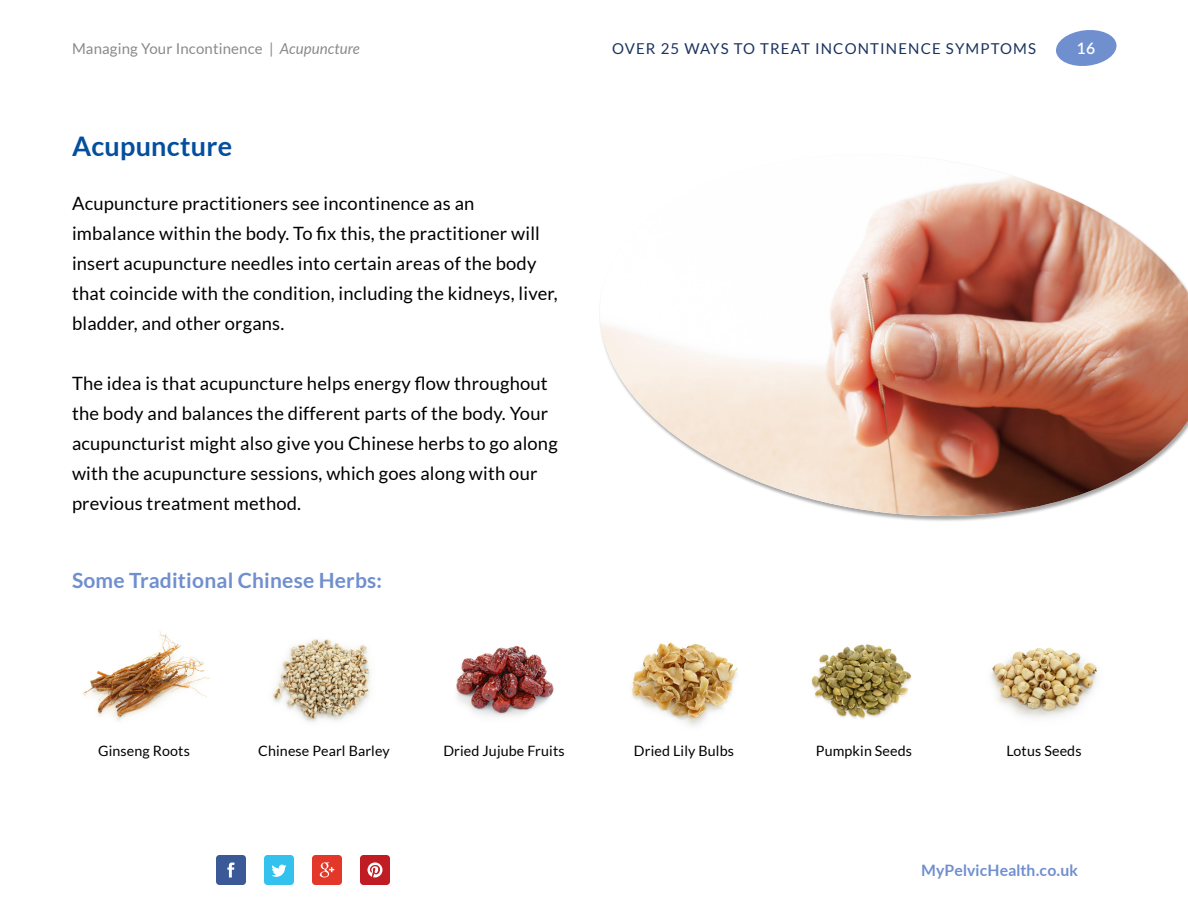
<style>
.page{position:relative;width:1188px;height:918px;background:#fff}
.page>*{position:absolute;margin:0;border:0;box-sizing:border-box;transform-origin:0 0}
.t1{font:700 27px "Lato";letter-spacing:.01em;color:#034f9e}
.t2{font:700 21px "Lato";letter-spacing:.01em;color:#708fcf}
.t3{font:18.3px/30px "Lato";letter-spacing:.01em;color:#000}
.t4{font:700 15.75px "Lato";letter-spacing:.01em;color:#708fcf}
.t5{font:600 15.75px "Lato";color:#fff}
.t6{font:15px "Lato";letter-spacing:.075em;color:#1c335e}
.t7{font:15px "Lato";letter-spacing:.01em;color:#8a8a8a}
.t8{font:14.25px "Lato";letter-spacing:.01em;color:#000}
.s1{font-style:italic}
</style>
<div class="page">
<svg style="left:1056px;top:30px;width:61px;height:36px"></svg>
<div style="left:216px;top:855px;width:30px;height:30px;background:#3b5996;border-radius:4px"></div>
<svg style="left:227px;top:862px;width:8px;height:16px"></svg>
<div style="left:264px;top:855px;width:30px;height:30px;background:#33c2ed;border-radius:4px"></div>
<svg style="left:272px;top:865px;width:15px;height:12px"></svg>
<div style="left:312px;top:855px;width:30px;height:30px;background:#e33829;border-radius:4px"></div>
<svg style="left:320px;top:862px;width:14px;height:15px"></svg>
<div style="left:360px;top:855px;width:30px;height:30px;background:#bf1c24;border-radius:4px"></div>
<svg style="left:368px;top:862px;width:15px;height:15px"></svg>
<img style="left:600px;top:176px;width:588px;height:342px">
<img style="left:83px;top:631px;width:127px;height:90px">
<img style="left:272px;top:639px;width:99px;height:83px">
<img style="left:456px;top:645px;width:98px;height:72px">
<img style="left:631px;top:642px;width:107px;height:84px">
<img style="left:811px;top:643px;width:101px;height:76px">
<img style="left:990px;top:647px;width:107px;height:70px">
<p class="t7" style="left:72px;top:40px;width:289px">Managing Your Incontinence | <span class="s1">Acupuncture</span></p>
<p class="t6" style="left:612px;top:40px;width:426px">OVER 25 WAYS TO TREAT INCONTINENCE SYMPTOMS</p>
<p class="t5" style="left:1077px;top:37px;width:20px">16</p>
<h1 class="t1" style="left:72px;top:131px;width:162px">Acupuncture</h1>
<p class="t3" style="left:72px;top:188px;width:487px">Acupuncture practitioners see incontinence as an imbalance within the body. To fix this, the practitioner will insert acupuncture needles into certain areas of the body that coincide with the condition, including the kidneys, liver, bladder, and other organs.</p>
<p class="t3" style="left:72px;top:368px;width:487px">The idea is that acupuncture helps energy flow throughout the body and balances the different parts of the body. Your acupuncturist might also give you Chinese herbs to go along with the acupuncture sessions, which goes along with our previous treatment method.</p>
<p class="t2" style="left:72px;top:568px;width:312px">Some Traditional Chinese Herbs:</p>
<p class="t8" style="left:98px;top:743px;width:93px">Ginseng Roots</p>
<p class="t8" style="left:258px;top:743px;width:133px">Chinese Pearl Barley</p>
<p class="t8" style="left:443px;top:743px;width:123px">Dried Jujube Fruits</p>
<p class="t8" style="left:634px;top:743px;width:102px">Dried Lily Bulbs</p>
<p class="t8" style="left:816px;top:743px;width:98px">Pumpkin Seeds</p>
<p class="t8" style="left:1006px;top:743px;width:77px">Lotus Seeds</p>
<p class="t4" style="left:921px;top:859px;width:158px">MyPelvicHealth.co.uk</p>
</div>
